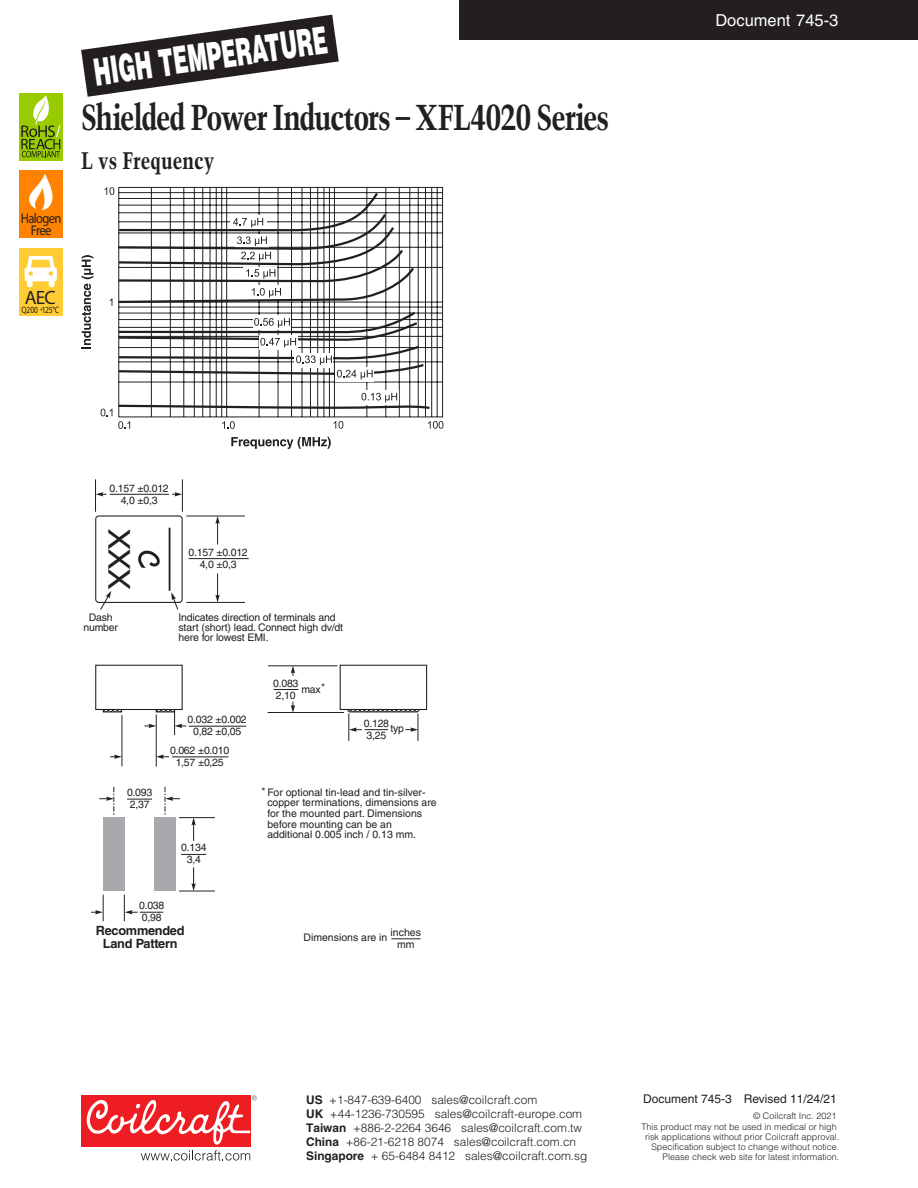
<style>
.page{position:relative;width:918px;height:1188px;background:#fff}
.page>*{position:absolute;margin:0;border:0;box-sizing:border-box;transform-origin:0 0}
.t1{font:900 37.8px "Helvetica";color:#fff;scale:.54 1}
.t2{font:700 condensed 36px "Trump Mediaeval";letter-spacing:-.03em;color:#231f20}
.t3{font:29.7px "Tahoma";color:#231f20;scale:1.18 1}
.t4{font:700 condensed 24px "Trump Mediaeval";color:#231f20}
.t5{font:19.35px "Myriad Pro";color:#231f20}
.t6{font:16.5px "Helvetica";color:#fff}
.t7{font:14.1px/11.7px "Myriad Pro";letter-spacing:-.055em;color:#231f20;text-align:center;scale:.9 1}
.t8{font:700 12.75px/12.9px "Helvetica";letter-spacing:-.02em;color:#231f20;text-align:center}
.t9{font:12px "Helvetica";color:#231f20}
.t10{font:300 11.85px "Helvetica";color:#231f20}
.t11{font:700 11.85px/14.1px "Helvetica";color:#231f20}
.t12{font:10.5px/12.1px "Helvetica";color:#231f20}
.t13{font:10.5px/12.1px "Helvetica";letter-spacing:-.02em;color:#231f20;text-align:center}
.t14{font:9.3px "Myriad Pro";letter-spacing:-.015em;color:#231f20;scale:.81 1}
.t15{font:300 9px/9.9px "Helvetica";color:#231f20;text-align:right}
.s1{font-size:6.6px}
.s2{font-weight:700}
</style>
<div class="page">
<div style="left:459px;top:0;width:459px;height:40px;background:#231f20"></div>
<div style="left:81px;top:1096px;width:169px;height:51px;background:#ee1d23"></div>
<svg style="left:86px;top:1096px;width:171px;height:65px"></svg>
<svg style="left:81px;top:15px;width:258px;height:82px"></svg>
<div style="left:19px;top:248px;width:44px;height:68px;background:#fc3"></div>
<svg style="left:25px;top:256px;width:32px;height:31px"></svg>
<div style="left:19px;top:171px;width:44px;height:67px;background:#ff8300"></div>
<svg style="left:29px;top:174px;width:24px;height:36px"></svg>
<div style="left:19px;top:93px;width:44px;height:67px;background:#9c0"></div>
<svg style="left:21px;top:95px;width:39px;height:62px"></svg>
<svg style="left:101px;top:409px;width:11px;height:7px"></svg>
<svg style="left:104px;top:187px;width:10px;height:8px"></svg>
<svg style="left:118px;top:421px;width:12px;height:8px"></svg>
<svg style="left:222px;top:421px;width:13px;height:8px"></svg>
<svg style="left:428px;top:421px;width:15px;height:8px"></svg>
<svg style="left:334px;top:421px;width:9px;height:8px"></svg>
<svg style="left:231px;top:437px;width:100px;height:12px"></svg>
<svg style="left:81px;top:255px;width:12px;height:93px"></svg>
<svg style="left:118px;top:187px;width:325px;height:231px"></svg>
<svg style="left:118px;top:190px;width:314px;height:221px"></svg>
<div style="left:253px;top:316px;width:38px;height:14px;background:#fff"></div>
<svg style="left:254px;top:318px;width:36px;height:10px"></svg>
<div style="left:259px;top:336px;width:38px;height:14px;background:#fff"></div>
<svg style="left:260px;top:338px;width:36px;height:10px"></svg>
<div style="left:295px;top:353px;width:38px;height:14px;background:#fff"></div>
<div style="left:335px;top:368px;width:39px;height:14px;background:#fff"></div>
<svg style="left:296px;top:355px;width:77px;height:24px"></svg>
<div style="left:360px;top:391px;width:38px;height:14px;background:#fff"></div>
<svg style="left:361px;top:393px;width:36px;height:9px"></svg>
<div style="left:155px;top:818px;width:21px;height:73px;background:#a8a9ad"></div>
<div style="left:103px;top:818px;width:21px;height:73px;background:#a8a9ad"></div>
<hr style="left:186px;top:516px;width:59px;height:1px;background:#231f20">
<svg style="left:215px;top:573px;width:5px;height:29px"></svg>
<svg style="left:291px;top:702px;width:4px;height:10px"></svg>
<svg style="left:191px;top:867px;width:5px;height:24px"></svg>
<svg style="left:191px;top:818px;width:5px;height:23px"></svg>
<svg style="left:157px;top:755px;width:12px;height:4px"></svg>
<svg style="left:110px;top:755px;width:12px;height:4px"></svg>
<svg style="left:291px;top:666px;width:4px;height:10px"></svg>
<svg style="left:215px;top:516px;width:5px;height:29px"></svg>
<svg style="left:96px;top:492px;width:10px;height:4px"></svg>
<svg style="left:172px;top:492px;width:10px;height:4px"></svg>
<hr style="left:189px;top:558px;width:60px;height:1px;background:#231f20">
<hr style="left:110px;top:494px;width:59px;height:1px;background:#231f20">
<hr style="left:186px;top:602px;width:59px;height:1px;background:#231f20">
<hr style="left:189px;top:726px;width:57px;height:1px;background:#231f20">
<svg style="left:127px;top:799px;width:25px;height:1px"></svg>
<svg style="left:181px;top:854px;width:25px;height:1px"></svg>
<hr style="left:172px;top:757px;width:56px;height:1px;background:#231f20">
<svg style="left:165px;top:787px;width:15px;height:28px"></svg>
<svg style="left:99px;top:787px;width:15px;height:28px"></svg>
<hr style="left:122px;top:715px;width:1px;height:51px;background:#231f20">
<svg style="left:91px;top:895px;width:13px;height:26px"></svg>
<svg style="left:124px;top:895px;width:39px;height:26px"></svg>
<hr style="left:156px;top:715px;width:1px;height:52px;background:#231f20">
<hr style="left:179px;top:891px;width:36px;height:1px;background:#231f20">
<hr style="left:179px;top:817px;width:36px;height:1px;background:#231f20">
<hr style="left:95px;top:479px;width:1px;height:33px;background:#231f20">
<hr style="left:182px;top:479px;width:1px;height:33px;background:#231f20">
<div style="left:103px;top:708px;width:19px;height:4px;border:1px solid #231f20"></div>
<svg style="left:144px;top:710px;width:42px;height:25px"></svg>
<div style="left:156px;top:708px;width:19px;height:4px;border:1px solid #231f20"></div>
<div style="left:95px;top:665px;width:88px;height:45px;background:#fff;border:1px solid #231f20"></div>
<div style="left:95px;top:515px;width:88px;height:88px;border:1px solid #231f20;border-radius:3px"></div>
<svg style="left:100px;top:591px;width:11px;height:19px"></svg>
<svg style="left:171px;top:592px;width:8px;height:18px"></svg>
<hr style="left:391px;top:938px;width:30px;height:1px;background:#231f20">
<svg style="left:138px;top:550px;width:22px;height:18px"></svg>
<hr style="left:169px;top:528px;width:1px;height:63px;background:#231f20">
<hr style="left:268px;top:665px;width:69px;height:1px;background:#231f20">
<hr style="left:268px;top:712px;width:76px;height:1px;background:#231f20">
<svg style="left:347px;top:710px;width:73px;height:31px"></svg>
<div style="left:340px;top:665px;width:87px;height:45px;background:#fff;border:1px solid #231f20"></div>
<svg style="left:274px;top:689px;width:24px;height:1px"></svg>
<h3 class="t7" style="left:21px;top:212px;width:47px">Halogen<br>Free</h3>
<h1 class="t1" style="left:90px;top:48px;width:438px;rotate:-8deg">HIGH TEMPERATURE</h1>
<h2 class="t2" style="left:81px;top:94px;width:530px">Shielded Power Inductors – XFL4020 Series</h2>
<h3 class="t4" style="left:81px;top:146px;width:135px">L vs Frequency</h3>
<h3 class="t5" style="left:25px;top:286px;width:32px">AEC</h3>
<p class="t14" style="left:22px;top:304px;width:48px">Q200 <span class="s1">+</span>125°C</p>
<h3 class="t6" style="left:715px;top:11px;width:124px">Document 745-3</h3>
<p class="t12" style="left:109px;top:482px;width:61px;text-align:center">0.157 ±0.012<br>4,0 ±0,3</p>
<h3 class="t3" style="left:138px;top:529px;width:53px;rotate:90deg">XXX</h3>
<p class="t12" style="left:84px;top:612px;width:36px;line-height:9.9px;text-align:center">Dash number</p>
<p class="t12" style="left:189px;top:546px;width:61px;text-align:center">0.157 ±0.012<br>4,0 ±0,3</p>
<p class="t12" style="left:179px;top:612px;width:166px;line-height:9.9px">Indicates direction of terminals and start (short) lead. Connect high dv/dt here for lowest EMI.</p>
<p class="t12" style="left:273px;top:677px;width:27px">0.083<br>2,10</p>
<p class="t12" style="left:301px;top:683px;width:25px">max*</p>
<p class="t13" style="left:188px;top:713px;width:61px">0.032 ±0.002<br>0,82 ±0,05</p>
<p class="t13" style="left:170px;top:744px;width:61px">0.062 ±0.010<br>1,57 ±0,25</p>
<p class="t12" style="left:364px;top:717px;width:27px">0.128<br>3,25</p>
<p class="t12" style="left:390px;top:722px;width:15px">typ</p>
<p class="t12" style="left:127px;top:787px;width:27px">0.093<br>2,37</p>
<p class="t12" style="left:139px;top:899px;width:27px">0.038<br>0,98</p>
<p class="t12" style="left:181px;top:842px;width:27px;text-align:center">0.134<br>3,4</p>
<p class="t8" style="left:96px;top:924px;width:90px">Recommended<br>Land Pattern</p>
<p class="t12" style="left:267px;top:787px;width:171px;line-height:10.6px;text-indent:-6px">* For optional tin-lead and tin-silver&shy;copper terminations, dimensions are for the mounted part. Dimensions before mounting can be an additional 0.005 inch / 0.13 mm.</p>
<p class="t12" style="left:303px;top:931px;width:86px">Dimensions are in</p>
<p class="t12" style="left:391px;top:926px;width:32px;text-align:center">inches mm</p>
<p class="t9" style="left:643px;top:1092px;width:195px">Document 745-3 Revised 11/24/21</p>
<p class="t10" style="left:306px;top:1092px;width:233px"><span class="s2">US</span> +1-847-639-6400 sales@coilcraft.com</p>
<p class="t10" style="left:330px;top:1107px;width:254px">+44-1236-730595 sales@coilcraft-europe.com</p>
<p class="t10" style="left:353px;top:1121px;width:231px">+886-2-2264 3646 sales@coilcraft.com.tw</p>
<p class="t10" style="left:346px;top:1135px;width:232px">+86-21-6218 8074 sales@coilcraft.com.cn</p>
<p class="t10" style="left:371px;top:1149px;width:218px">+ 65-6484 8412 sales@coilcraft.com.sg</p>
<p class="t11" style="left:306px;top:1107px;width:60px">UK<br>Taiwan<br>China<br>Singapore</p>
<p class="t15" style="left:641px;top:1110px;width:197px;line-height:11.4px">© Coilcraft Inc. 2021<br>This product may not be used in medical or high</p>
<p class="t15" style="left:645px;top:1132px;width:196px">risk applications without prior Coilcraft approval.<br>Specification subject to change without notice.<br>Please check web site for latest information.</p>
</div>
